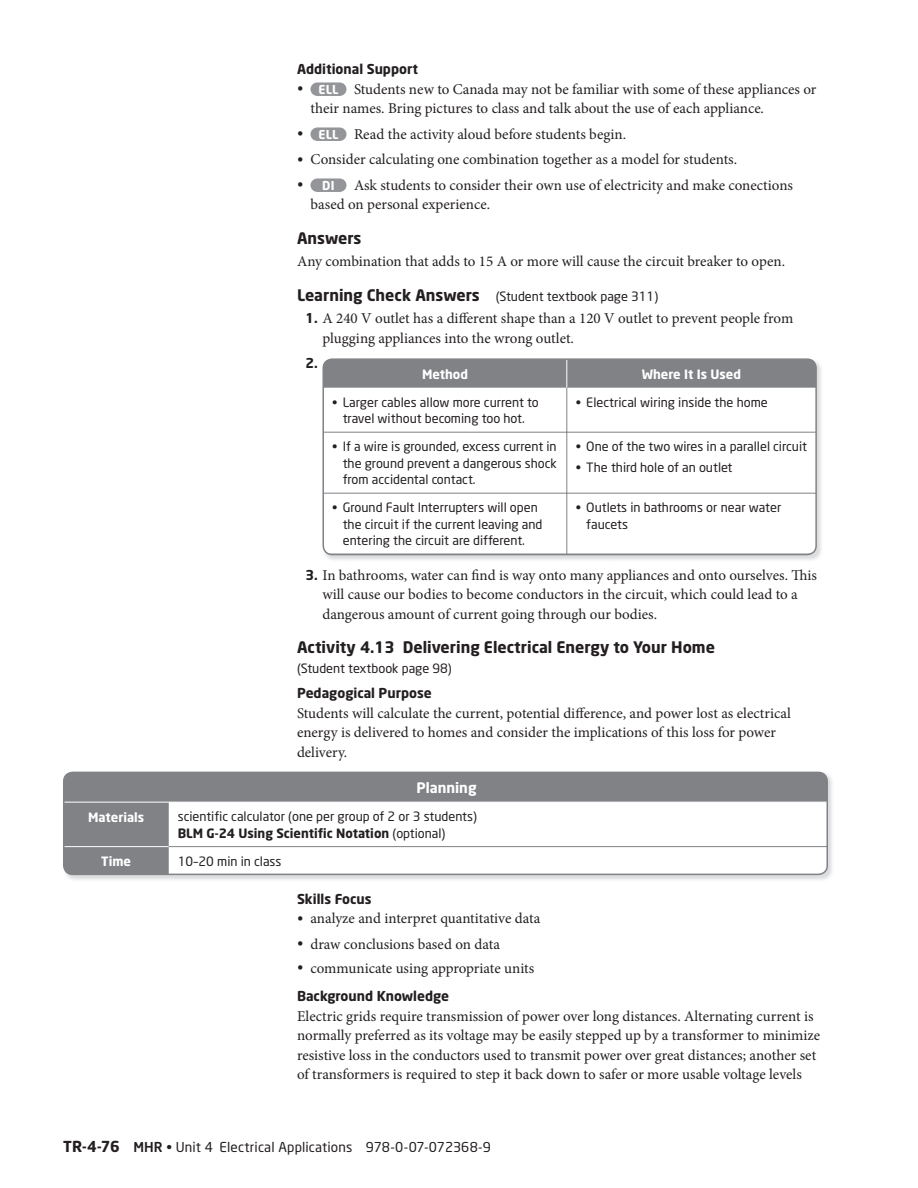
<style>
.page{position:relative;width:918px;height:1188px;background:#fff}
.page>*{position:absolute;margin:0;border:0;box-sizing:border-box;transform-origin:0 0}
.t1{font:700 15.75px "Neo Sans";color:#231f20}
.t2{font:15px/19.5px "Minion Pro";color:#231f20}
.t3{font:700 14.25px "Neo Sans";color:#fff}
.t4{font:700 13.5px "Neo Sans";color:#231f20}
.t5{font:13.5px "Neo Sans";letter-spacing:.005em;color:#231f20}
.t6{font:12.75px/16.5px "Neo Sans";color:#231f20}
.t7{font:700 12.75px "Neo Sans";color:#fff}
.t8{font:700 12.15px "Neo Sans";color:#fff}
.s1{font-size:16.5px}
.s2{font-family:"Neo Sans";font-weight:700;font-size:12.15px;color:#fff}
.s3{font-family:"Minion Pro";font-weight:400;font-size:16.5px;color:#231f20}
.s4{font-weight:700;font-size:15.75px}
.s5{font-family:"Neo Sans";font-weight:700;font-size:13.5px}
.s6{font-weight:700}
.s7{font-weight:700;font-size:15px}
.s8{font-weight:500}
</style>
<div class="page">
<div style="left:310px;top:82px;width:36px;height:14px;background:#939598;border-radius:7px"></div>
<div style="left:310px;top:127px;width:36px;height:14px;background:#939598;border-radius:7px"></div>
<div style="left:310px;top:178px;width:36px;height:14px;background:#939598;border-radius:7px"></div>
<div style="left:325px;top:359px;width:491px;height:28px;background:#808285"></div>
<svg style="left:323px;top:387px;width:493px;height:168px"></svg>
<div style="left:322px;top:358px;width:495px;height:197px;border:2px solid #808285;border-radius:9px"></div>
<img style="left:63px;top:771px;width:769px;height:109px">
<svg style="left:64px;top:772px;width:763px;height:102px"></svg>
<hr style="left:64px;top:846px;width:105px;height:1px;background:#fff">
<hr style="left:64px;top:802px;width:105px;height:1px;background:#fff">
<hr style="left:169px;top:802px;width:658px;height:1px;background:#fff">
<hr style="left:169px;top:846px;width:658px;height:1px;background:#808285">
<div style="left:63px;top:772px;width:765px;height:103px;border:2px solid #808285;border-radius:9px"></div>
<p class="t4" style="left:297px;top:64px;width:123px">Additional Support</p>
<p class="t2" style="left:310px;top:80px;width:508px;text-indent:-14px"><span class="s1">•</span> <span class="s2">ELL</span> Students new to Canada may not be familiar with some of these appliances or their names. Bring pictures to class and talk about the use of each appliance.</p>
<p class="t2" style="left:297px;top:125px;width:331px"><span class="s1">•</span> <span class="s2">ELL</span> Read the activity aloud before students begin.</p>
<p class="t2" style="left:297px;top:151px;width:442px"><span class="s1">•</span> Consider calculating one combination together as a model for students.</p>
<p class="t8" style="left:297px;top:180px;width:39px"><span class="s3">•</span> DI</p>
<p class="t2" style="left:310px;top:176px;width:484px;text-indent:44px">Ask students to consider their own use of electricity and make conections based on personal experience.</p>
<p class="t1" style="left:297px;top:231px;width:66px">Answers</p>
<p class="t2" style="left:297px;top:253px;width:490px">Any combination that adds to 15 A or more will cause the circuit breaker to open.</p>
<p class="t6" style="left:297px;top:289px;width:363px"><span class="s4">Learning Check Answers</span> (Student textbook page 311)</p>
<p class="t2" style="left:322px;top:310px;width:472px;text-indent:-17px"><span class="s5">1.</span> A 240 V outlet has a different shape than a 120 V outlet to prevent people from plugging appliances into the wrong outlet.</p>
<p class="t4" style="left:306px;top:358px;width:14px">2.</p>
<p class="t7" style="left:422px;top:369px;width:48px">Method</p>
<p class="t7" style="left:642px;top:369px;width:101px">Where It Is Used</p>
<p class="t6" style="left:332px;top:395px;width:208px;text-align:center">• Larger cables allow more current to travel without becoming too hot.</p>
<p class="t6" style="left:576px;top:395px;width:194px">• Electrical wiring inside the home</p>
<p class="t6" style="left:343px;top:439px;width:216px;text-align:justify;text-indent:-10px">• If a wire is grounded, excess current in the ground prevent a dangerous shock from accidental contact.</p>
<p class="t6" style="left:576px;top:439px;width:233px">• One of the two wires in a parallel circuit</p>
<p class="t6" style="left:576px;top:460px;width:158px">• The third hole of an outlet</p>
<p class="t6" style="left:343px;top:500px;width:201px;text-indent:-10px">• Ground Fault Interrupters will open the circuit if the current leaving and entering the circuit are different.</p>
<p class="t6" style="left:586px;top:500px;width:197px;text-indent:-10px">• Outlets in bathrooms or near water faucets</p>
<p class="t2" style="left:322px;top:566px;width:496px;text-indent:-17px"><span class="s5">3.</span> In bathrooms, water can find is way onto many appliances and onto ourselves. This will cause our bodies to become conductors in the circuit, which could lead to a dangerous amount of current going through our bodies.</p>
<p class="t1" style="left:297px;top:641px;width:420px">Activity 4.13 Delivering Electrical Energy to Your Home</p>
<p class="t6" style="left:297px;top:661px;width:156px">(Student textbook page 98)</p>
<p class="t4" style="left:297px;top:688px;width:136px">Pedagogical Purpose</p>
<p class="t2" style="left:297px;top:704px;width:495px">Students will calculate the current, potential difference, and power lost as electrical energy is delivered to homes and consider the implications of this loss for power delivery.</p>
<p class="t3" style="left:416px;top:782px;width:62px">Planning</p>
<p class="t7" style="left:88px;top:812px;width:58px">Materials</p>
<p class="t6" style="left:178px;top:809px;width:301px">scientific calculator (one per group of 2 or 3 students)<br><span class="s6">BLM G-24 Using Scientific Notation</span> (optional)</p>
<p class="t7" style="left:101px;top:856px;width:31px">Time</p>
<p class="t6" style="left:178px;top:854px;width:105px">10–20 min in class</p>
<p class="t4" style="left:297px;top:893px;width:76px">Skills Focus</p>
<p class="t2" style="left:297px;top:910px;width:245px"><span class="s1">•</span> analyze and interpret quantitative data</p>
<p class="t2" style="left:297px;top:935px;width:204px"><span class="s1">•</span> draw conclusions based on data</p>
<p class="t2" style="left:297px;top:959px;width:239px"><span class="s1">•</span> communicate using appropriate units</p>
<p class="t4" style="left:297px;top:991px;width:154px">Background Knowledge</p>
<p class="t2" style="left:297px;top:1007px;width:525px">Electric grids require transmission of power over long distances. Alternating current is normally preferred as its voltage may be easily stepped up by a transformer to minimize resistive loss in the conductors used to transmit power over great distances; another set of transformers is required to step it back down to safer or more usable voltage levels</p>
<p class="t5" style="left:63px;top:1142px;width:429px"><span class="s7">TR-4-76</span> <span class="s8">MHR</span> • Unit 4 Electrical Applications 978-0-07-072368-9</p>
</div>
